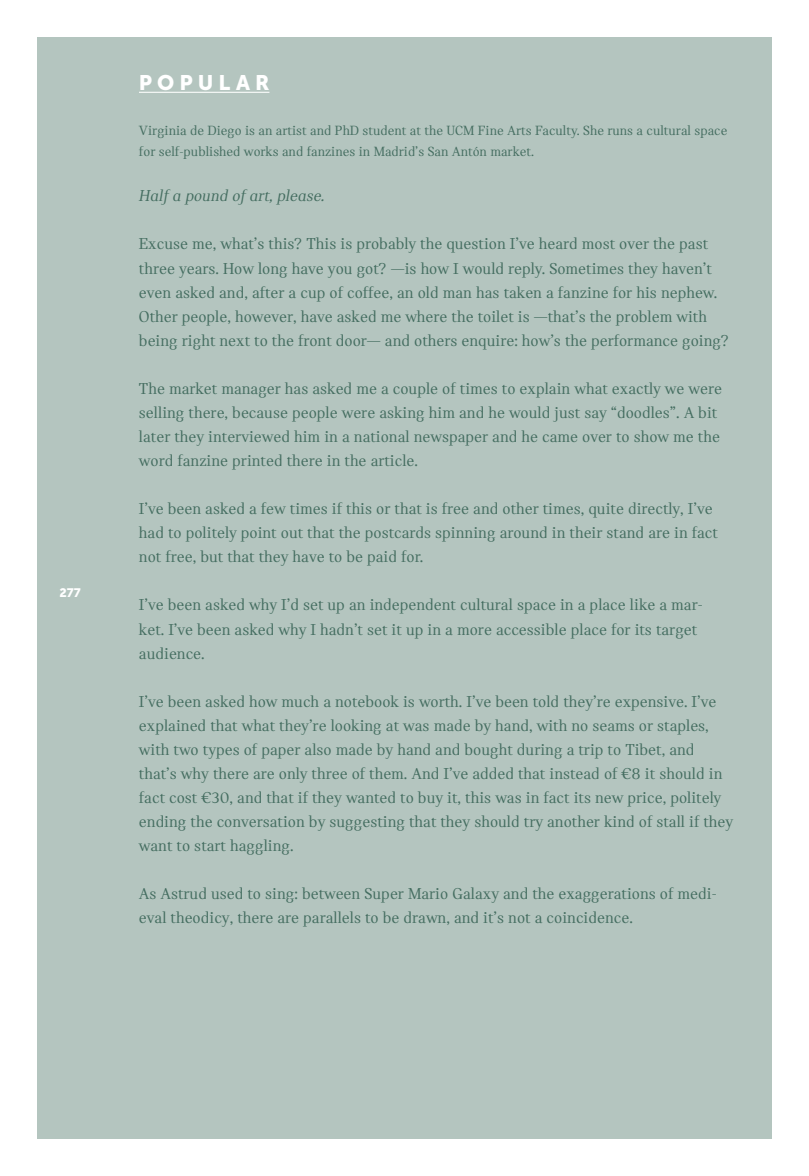
<style>
.page{position:relative;width:809px;height:1176px;background:#fff}
.page>*{position:absolute;margin:0;border:0;box-sizing:border-box;transform-origin:0 0}
.t1{font:21px "Museo Sans 900";letter-spacing:.24em;color:#fff}
.t2{font:16.62px/24px "Catalog";color:#446d60}
.t3{font:italic 16.62px "Catalog";color:#446d60}
.t4{font:14px/21px "Catalog";color:#446d60}
.t5{font:12.25px "Museo Sans 900";color:#fff}
</style>
<div class="page">
<div style="left:37px;top:37px;width:734px;height:1101px;background:#b4c5bf"></div>
<hr style="left:139px;top:92px;width:130px;height:1px;background:#fff">
<p class="t5" style="left:60px;top:586px;width:23px">277</p>
<p class="t1" style="left:139px;top:71px;width:132px">POPULAR</p>
<p class="t4" style="left:139px;top:120px;width:590px">Virginia de Diego is an artist and PhD student at the UCM Fine Arts Faculty. She runs a cultural space for self-published works and fanzines in Madrid’s San Antón market.</p>
<p class="t3" style="left:139px;top:186px;width:187px">Half a pound of art, please.</p>
<p class="t2" style="left:139px;top:232px;width:591px">Excuse me, what’s this? This is probably the question I’ve heard most over the past three years. How long have you got? —is how I would reply. Sometimes they haven’t even asked and, after a cup of coffee, an old man has taken a fanzine for his nephew.<br>Other people, however, have asked me where the toilet is —that’s the problem with being right next to the front door— and others enquire: how’s the performance going?</p>
<p class="t2" style="left:139px;top:376px;width:584px">The market manager has asked me a couple of times to explain what exactly we were selling there, because people were asking him and he would just say “doodles”. A bit later they interviewed him in a national newspaper and he came over to show me the word fanzine printed there in the article.</p>
<p class="t2" style="left:139px;top:496px;width:580px">I’ve been asked a few times if this or that is free and other times, quite directly, I’ve had to politely point out that the postcards spinning around in their stand are in fact not free, but that they have to be paid for.</p>
<p class="t2" style="left:139px;top:593px;width:565px">I’ve been asked why I’d set up an independent cultural space in a place like a mar&shy;ket. I’ve been asked why I hadn’t set it up in a more accessible place for its target audience.</p>
<p class="t2" style="left:139px;top:689px;width:595px">I’ve been asked how much a notebook is worth. I’ve been told they’re expensive. I’ve explained that what they’re looking at was made by hand, with no seams or staples, with two types of paper also made by hand and bought during a trip to Tibet, and that’s why there are only three of them. And I’ve added that instead of €8 it should in fact cost €30, and that if they wanted to buy it, this was in fact its new price, politely ending the conversation by suggesting that they should try another kind of stall if they want to start haggling.</p>
<p class="t2" style="left:139px;top:881px;width:579px">As Astrud used to sing: between Super Mario Galaxy and the exaggerations of medi&shy;eval theodicy, there are parallels to be drawn, and it’s not a coincidence.</p>
</div>
